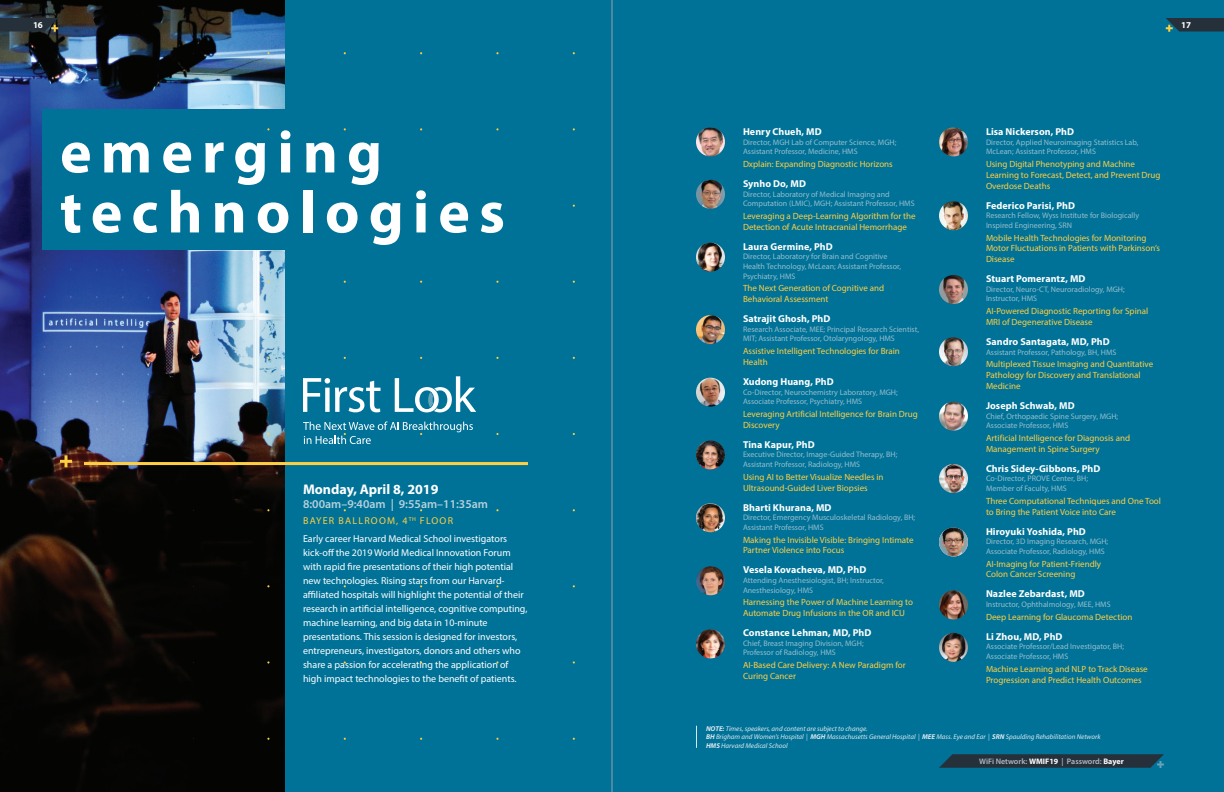
<style>
.page{position:relative;width:1224px;height:792px;background:#007297}
.page>*{position:absolute;margin:0;border:0;box-sizing:border-box;transform-origin:0 0}
.t1{font:700 60px/60px "Myriad Pro";letter-spacing:.15em;color:#fff}
.t2{font:700 14px "Myriad Pro";color:#fff}
.t3{font:600 12px "Myriad Pro";color:#b4d0dc}
.t4{font:10px/14px "Myriad Pro";color:#fff}
.t5{font:700 10px "Myriad Pro";letter-spacing:.005em;color:#fff}
.t6{font:9px/10.8px "Myriad Pro";color:#ffcf43}
.t7{font:700 9px "Myriad Pro";color:#fff}
.t8{font:8px/9.6px "Myriad Pro";color:#95bdce}
.t9{font:600 8px "Myriad Pro";color:#b1bac2}
.t10{font:italic 7px/8.4px "Myriad Pro";color:#dbe7ee}
.s1{color:#ffcf43}
.s2{font-weight:700}
.s3{font-weight:700;color:#fff}
</style>
<div class="page">
<img style="left:0;top:0;width:285px;height:792px">
<div style="left:42px;top:109px;width:261px;height:141px;background:#007297"></div>
<svg style="left:303px;top:421px;width:170px;height:23px"></svg>
<svg style="left:303px;top:378px;width:78px;height:34px"></svg>
<svg style="left:395px;top:376px;width:81px;height:36px"></svg>
<img style="left:696px;top:127px;width:29px;height:29px;border-radius:14px">
<img style="left:696px;top:180px;width:29px;height:29px;border-radius:14px">
<img style="left:696px;top:243px;width:29px;height:29px;border-radius:14px">
<img style="left:696px;top:315px;width:29px;height:29px;border-radius:14px">
<img style="left:939px;top:464px;width:29px;height:29px;border-radius:14px">
<img style="left:696px;top:378px;width:29px;height:29px;border-radius:14px">
<img style="left:696px;top:440px;width:29px;height:29px;border-radius:14px">
<img style="left:696px;top:566px;width:29px;height:29px;border-radius:14px">
<img style="left:696px;top:629px;width:29px;height:29px;border-radius:14px">
<img style="left:939px;top:633px;width:29px;height:29px;border-radius:14px">
<img style="left:939px;top:590px;width:29px;height:29px;border-radius:14px">
<img style="left:696px;top:503px;width:29px;height:29px;border-radius:14px">
<img style="left:939px;top:402px;width:29px;height:29px;border-radius:14px">
<img style="left:939px;top:337px;width:29px;height:29px;border-radius:14px">
<img style="left:939px;top:275px;width:29px;height:29px;border-radius:14px">
<img style="left:939px;top:201px;width:29px;height:29px;border-radius:14px">
<img style="left:939px;top:127px;width:29px;height:29px;border-radius:14px">
<hr style="left:84px;top:462px;width:444px;height:3px;background:#ffcf43">
<svg style="left:60px;top:460px;width:12px;height:3px"></svg>
<svg style="left:64px;top:455px;width:4px;height:12px"></svg>
<svg style="left:696px;top:726px;width:1px;height:22px"></svg>
<img style="left:939px;top:528px;width:29px;height:29px;border-radius:14px">
<hr style="left:612px;top:0;width:1px;height:792px;background:#97a3ae">
<svg style="left:0;top:18px;width:58px;height:14px"></svg>
<svg style="left:1166px;top:18px;width:58px;height:14px"></svg>
<svg style="left:939px;top:754px;width:225px;height:14px;background:#223642"></svg>
<p class="t7" style="left:33px;top:19px;width:11px">16</p>
<p class="t7" style="left:1181px;top:19px;width:11px">17</p>
<h1 class="t1" style="left:60px;top:120px;width:446px">emerging technologies</h1>
<h2 class="t2" style="left:303px;top:480px;width:137px">Monday, April 8, 2019</h2>
<h3 class="t3" style="left:303px;top:496px;width:187px">8:00am–9:40am | 9:55am–11:35am</h3>
<p class="t4" style="left:303px;top:511px;width:206px;line-height:18px"><span class="s1">BAYER BALLROOM, 4</span><sup>TH</sup> <span class="s1">FLOOR<br></span>Early career Harvard Medical School investigators</p>
<p class="t4" style="left:303px;top:545px;width:226px">kick-off the 2019 World Medical Innovation Forum with rapid fire presentations of their high potential new technologies. Rising stars from our Harvard&shy;affiliated hospitals will highlight the potential of their research in artificial intelligence, cognitive computing, machine learning, and big data in 10-minute presentations. This session is designed for investors, entrepreneurs, investigators, donors and others who share a passion for accelerating the application of high impact technologies to the benefit of patients.</p>
<p class="t5" style="left:743px;top:125px;width:80px">Henry Chueh, MD</p>
<p class="t8" style="left:743px;top:137px;width:155px">Director, MGH Lab of Computer Science, MGH;<br>Assistant Professor, Medicine, HMS</p>
<p class="t6" style="left:743px;top:158px;width:151px">Dxplain: Expanding Diagnostic Horizons</p>
<p class="t5" style="left:743px;top:177px;width:65px">Synho Do, MD</p>
<p class="t8" style="left:743px;top:189px;width:173px">Director, Laboratory of Medical Imaging and<br>Computation (LMIC), MGH; Assistant Professor, HMS</p>
<p class="t6" style="left:743px;top:210px;width:174px">Leveraging a Deep-Learning Algorithm for the<br>Detection of Acute Intracranial Hemorrhage</p>
<p class="t5" style="left:743px;top:240px;width:91px">Laura Germine, PhD</p>
<p class="t8" style="left:743px;top:252px;width:159px">Director, Laboratory for Brain and Cognitive<br>Health Technology, McLean; Assistant Professor,<br>Psychiatry, HMS</p>
<p class="t6" style="left:743px;top:283px;width:143px">The Next Generation of Cognitive and<br>Behavioral Assessment</p>
<p class="t5" style="left:743px;top:312px;width:89px">Satrajit Ghosh, PhD</p>
<p class="t8" style="left:743px;top:324px;width:178px">Research Associate, MEE; Principal Research Scientist,<br>MIT; Assistant Professor, Otolaryngology, HMS</p>
<p class="t6" style="left:743px;top:346px;width:158px">Assistive Intelligent Technologies for Brain<br>Health</p>
<p class="t5" style="left:743px;top:375px;width:92px">Xudong Huang, PhD</p>
<p class="t8" style="left:743px;top:387px;width:156px">Co-Director, Neurochemistry Laboratory, MGH;<br>Associate Professor, Psychiatry, HMS</p>
<p class="t6" style="left:743px;top:408px;width:176px">Leveraging Artificial Intelligence for Brain Drug<br>Discovery</p>
<p class="t5" style="left:743px;top:438px;width:73px">Tina Kapur, PhD</p>
<p class="t8" style="left:743px;top:450px;width:156px">Executive Director, Image-Guided Therapy, BH;<br>Assistant Professor, Radiology, HMS</p>
<p class="t6" style="left:743px;top:471px;width:142px">Using AI to Better Visualize Needles in<br>Ultrasound-Guided Liver Biopsies</p>
<p class="t5" style="left:743px;top:501px;width:90px">Bharti Khurana, MD</p>
<p class="t8" style="left:743px;top:513px;width:174px">Director, Emergency Musculoskeletal Radiology, BH;<br>Assistant Professor, HMS</p>
<p class="t6" style="left:743px;top:534px;width:172px">Making the Invisible Visible: Bringing Intimate<br>Partner Violence into Focus</p>
<p class="t5" style="left:743px;top:563px;width:125px">Vesela Kovacheva, MD, PhD</p>
<p class="t8" style="left:743px;top:575px;width:142px">Attending Anesthesiologist, BH; Instructor,<br>Anesthesiology, HMS</p>
<p class="t6" style="left:743px;top:597px;width:172px">Harnessing the Power of Machine Learning to<br>Automate Drug Infusions in the OR and ICU</p>
<p class="t5" style="left:743px;top:626px;width:130px">Constance Lehman, MD, PhD</p>
<p class="t8" style="left:743px;top:638px;width:122px">Chief, Breast Imaging Division, MGH;<br>Professor of Radiology, HMS</p>
<p class="t6" style="left:743px;top:660px;width:164px">AI-Based Care Delivery: A New Paradigm for<br>Curing Cancer</p>
<p class="t5" style="left:986px;top:125px;width:90px">Lisa Nickerson, PhD</p>
<p class="t8" style="left:986px;top:137px;width:154px">Director, Applied Neuroimaging Statistics Lab,<br>McLean; Assistant Professor, HMS</p>
<p class="t6" style="left:986px;top:158px;width:176px">Using Digital Phenotyping and Machine<br>Learning to Forecast, Detect, and Prevent Drug<br>Overdose Deaths</p>
<p class="t5" style="left:986px;top:199px;width:91px">Federico Parisi, PhD</p>
<p class="t8" style="left:986px;top:211px;width:155px">Research Fellow, Wyss Institute for Biologically<br>Inspired Engineering, SRN</p>
<p class="t6" style="left:986px;top:232px;width:175px">Mobile Health Technologies for Monitoring<br>Motor Fluctuations in Patients with Parkinson’s<br>Disease</p>
<p class="t5" style="left:986px;top:272px;width:101px">Stuart Pomerantz, MD</p>
<p class="t8" style="left:986px;top:284px;width:140px">Director, Neuro-CT, Neuroradiology, MGH;<br>Instructor, HMS</p>
<p class="t6" style="left:986px;top:306px;width:164px">AI-Powered Diagnostic Reporting for Spinal<br>MRI of Degenerative Disease</p>
<p class="t5" style="left:986px;top:335px;width:125px">Sandro Santagata, MD, PhD</p>
<p class="t8" style="left:986px;top:347px;width:132px">Assistant Professor, Pathology, BH, HMS</p>
<p class="t6" style="left:986px;top:359px;width:169px">Multiplexed Tissue Imaging and Quantitative<br>Pathology for Discovery and Translational<br>Medicine</p>
<p class="t5" style="left:986px;top:399px;width:90px">Joseph Schwab, MD</p>
<p class="t8" style="left:986px;top:411px;width:134px">Chief, Orthopaedic Spine Surgery, MGH;<br>Associate Professor, HMS</p>
<p class="t6" style="left:986px;top:432px;width:146px">Artificial Intelligence for Diagnosis and<br>Management in Spine Surgery</p>
<p class="t5" style="left:986px;top:462px;width:116px">Chris Sidey-Gibbons, PhD</p>
<p class="t8" style="left:986px;top:474px;width:104px">Co-Director, PROVE Center, BH;<br>Member of Faculty, HMS</p>
<p class="t6" style="left:986px;top:495px;width:177px">Three Computational Techniques and One Tool to Bring the Patient Voice into Care</p>
<p class="t5" style="left:986px;top:525px;width:101px">Hiroyuki Yoshida, PhD</p>
<p class="t8" style="left:986px;top:537px;width:124px">Director, 3D Imaging Research, MGH;<br>Associate Professor, Radiology, HMS</p>
<p class="t6" style="left:986px;top:558px;width:117px">AI-Imaging for Patient-Friendly<br>Colon Cancer Screening</p>
<p class="t5" style="left:986px;top:587px;width:100px">Nazlee Zebardast, MD</p>
<p class="t8" style="left:986px;top:599px;width:126px">Instructor, Ophthalmology, MEE, HMS</p>
<p class="t6" style="left:986px;top:611px;width:148px">Deep Learning for Glaucoma Detection</p>
<p class="t5" style="left:986px;top:630px;width:78px">Li Zhou, MD, PhD</p>
<p class="t8" style="left:986px;top:642px;width:140px">Associate Professor/Lead Investigator, BH;<br>Associate Professor, HMS</p>
<p class="t6" style="left:986px;top:663px;width:163px">Machine Learning and NLP to Track Disease<br>Progression and Predict Health Outcomes</p>
<p class="t10" style="left:706px;top:724px;width:396px"><span class="s2">NOTE:</span> Times, speakers, and content are subject to change.<br><span class="s2">BH</span> Brigham and Women's Hospital | <span class="s2">MGH</span> Massachusetts General Hospital | <span class="s2">MEE</span> Mass. Eye and Ear | <span class="s2">SRN</span> Spaulding Rehabilitation Network<br><span class="s2">HMS</span> Harvard Medical School</p>
<p class="t9" style="left:979px;top:756px;width:146px">WiFi Network: <span class="s3">WMIF19</span> | Password: <span class="s3">Bayer</span></p>
</div>
